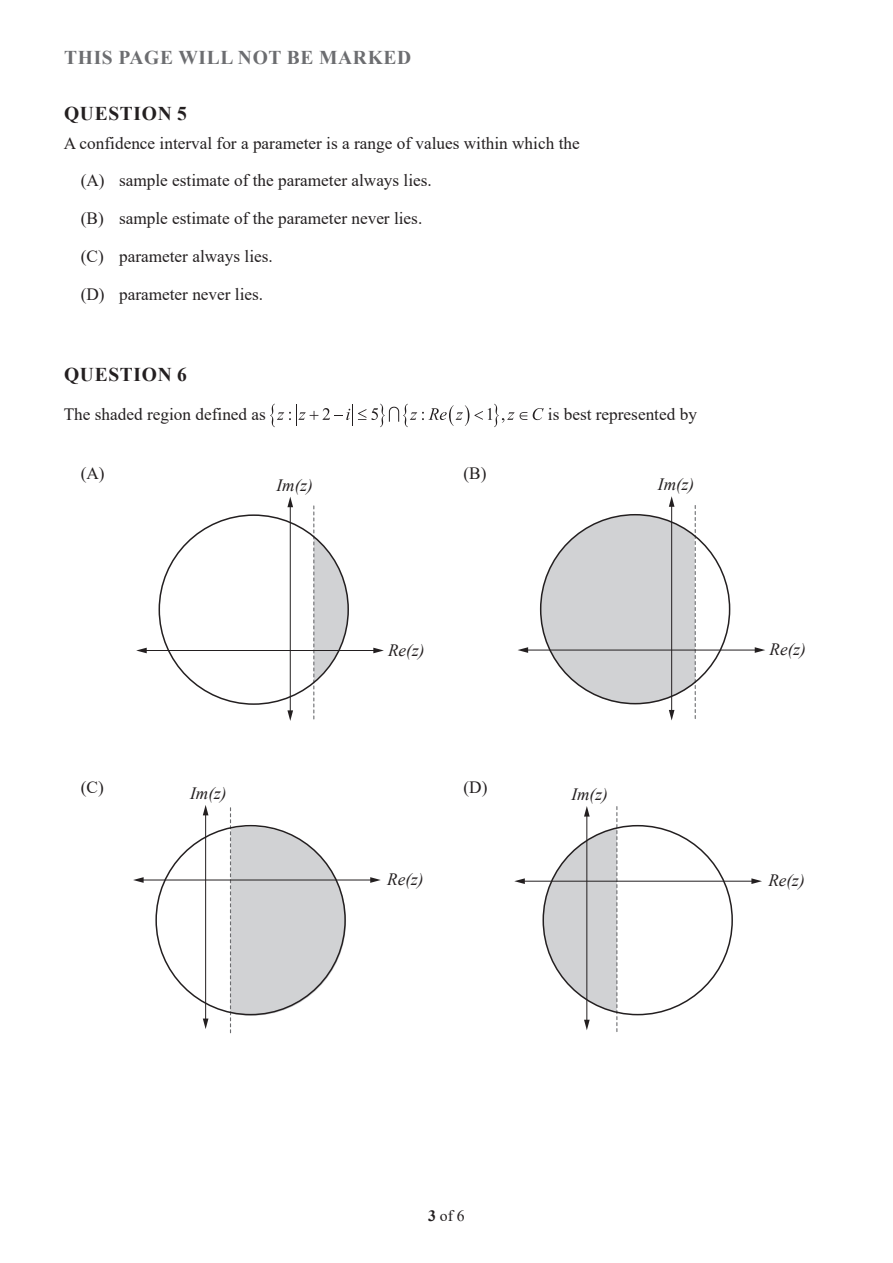
<style>
.page{position:relative;width:893px;height:1263px;background:#fff}
.page>*{position:absolute;margin:0;border:0;box-sizing:border-box;transform-origin:0 0}
.t1{font:700 19.5px "Times New Roman";letter-spacing:.035em;color:#6c6d70}
.t2{font:700 19.5px "Times New Roman";letter-spacing:.035em;color:#231f20}
.t3{font:17.25px/37.7px "Times New Roman";color:#231f20}
.t4{font:italic 17.25px "Times New Roman";color:#231f20}
.t5{font:15.75px "Times New Roman";color:#231f20}
.s1{font-weight:700}
</style>
<div class="page">
<svg style="left:520px;top:412px;width:7px;height:8px"></svg>
<svg style="left:270px;top:404px;width:244px;height:23px"></svg>
<svg style="left:533px;top:408px;width:11px;height:12px"></svg>
<hr style="left:290px;top:505px;width:1px;height:207px;background:#231f20">
<svg style="left:287px;top:497px;width:6px;height:10px"></svg>
<svg style="left:287px;top:710px;width:6px;height:11px"></svg>
<svg style="left:313px;top:506px;width:35px;height:214px"></svg>
<hr style="left:145px;top:650px;width:230px;height:1px;background:#231f20">
<svg style="left:136px;top:648px;width:11px;height:5px"></svg>
<svg style="left:373px;top:648px;width:11px;height:5px"></svg>
<svg style="left:540px;top:496px;width:156px;height:224px"></svg>
<hr style="left:526px;top:650px;width:231px;height:1px;background:#231f20">
<svg style="left:518px;top:647px;width:10px;height:6px"></svg>
<svg style="left:755px;top:647px;width:10px;height:6px"></svg>
<svg style="left:230px;top:808px;width:116px;height:225px"></svg>
<hr style="left:205px;top:813px;width:1px;height:207px;background:#231f20">
<svg style="left:203px;top:805px;width:5px;height:10px"></svg>
<svg style="left:203px;top:1018px;width:5px;height:11px"></svg>
<hr style="left:142px;top:880px;width:230px;height:1px;background:#231f20">
<svg style="left:133px;top:877px;width:11px;height:6px"></svg>
<svg style="left:370px;top:877px;width:11px;height:6px"></svg>
<svg style="left:543px;top:806px;width:74px;height:225px"></svg>
<hr style="left:523px;top:881px;width:230px;height:1px;background:#231f20">
<svg style="left:514px;top:878px;width:11px;height:6px"></svg>
<svg style="left:751px;top:878px;width:11px;height:6px"></svg>
<p class="t1" style="left:64px;top:44px;width:349px">THIS PAGE WILL NOT BE MARKED</p>
<p class="t2" style="left:64px;top:99px;width:124px">QUESTION 5</p>
<p class="t3" style="left:81px;top:124px;width:500px;text-indent:-17px">A confidence interval for a parameter is a range of values within which the (A) sample estimate of the parameter always lies.<br>(B) sample estimate of the parameter never lies.<br>(C) parameter always lies.<br>(D) parameter never lies.</p>
<p class="t2" style="left:64px;top:361px;width:124px">QUESTION 6</p>
<p class="t3" style="left:64px;top:395px;width:204px">The shaded region defined as</p>
<p class="t3" style="left:548px;top:395px;width:150px">is best represented by</p>
<p class="t3" style="left:81px;top:454px;width:25px">(A)</p>
<p class="t4" style="left:277px;top:473px;width:38px">Im(z)</p>
<p class="t3" style="left:81px;top:768px;width:24px">(C)</p>
<p class="t4" style="left:190px;top:781px;width:38px">Im(z)</p>
<p class="t3" style="left:463px;top:454px;width:24px">(B)</p>
<p class="t4" style="left:658px;top:472px;width:38px">Im(z)</p>
<p class="t4" style="left:388px;top:638px;width:38px">Re(z)</p>
<p class="t4" style="left:387px;top:867px;width:38px">Re(z)</p>
<p class="t3" style="left:463px;top:768px;width:25px">(D)</p>
<p class="t4" style="left:571px;top:782px;width:38px">Im(z)</p>
<p class="t4" style="left:769px;top:637px;width:38px">Re(z)</p>
<p class="t4" style="left:768px;top:868px;width:38px">Re(z)</p>
<p class="t5" style="left:428px;top:1204px;width:38px"><span class="s1">3</span> of 6</p>
</div>
